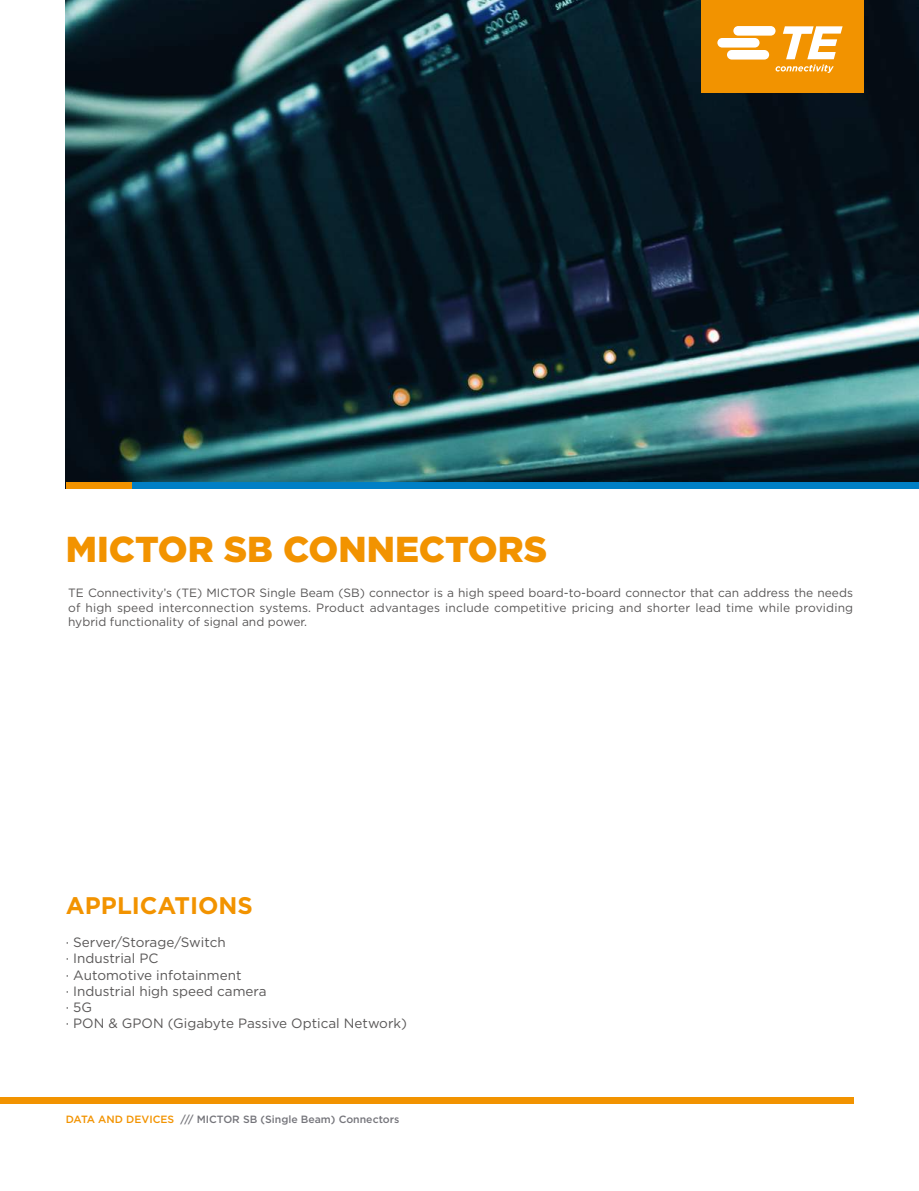
<style>
.page{position:relative;width:919px;height:1191px;background:#fff}
.page>*{position:absolute;margin:0;border:0;box-sizing:border-box;transform-origin:0 0}
.t1{font:900 36px "Gotham";color:#f29300}
.t2{font:700 24px "Gotham";color:#f29300}
.t3{font:13.5px/16.2px "Gotham";color:#595757}
.t4{font:12px/14.4px "Gotham";color:#595757;text-align:justify}
.t5{font:500 10.5px "Gotham";color:#75757b}
.s1{color:#f29300}
</style>
<div class="page">
<img style="left:66px;top:0;width:852px;height:483px">
<div style="left:0;top:1097px;width:853px;height:6px;background:#f29300"></div>
<div style="left:132px;top:483px;width:786px;height:6px;background:#007fc5"></div>
<div style="left:701px;top:0;width:162px;height:93px;background:#f29300"></div>
<svg style="left:717px;top:26px;width:125px;height:47px"></svg>
<div style="left:66px;top:483px;width:66px;height:6px;background:#f29300"></div>
<h1 class="t1" style="left:66px;top:529px;width:482px">MICTOR SB CONNECTORS</h1>
<p class="t4" style="left:68px;top:586px;width:786px">TE Connectivity’s (TE) MICTOR Single Beam (SB) connector is a high speed board-to-board connector that can address the needs of high speed interconnection systems. Product advantages include competitive pricing and shorter lead time while providing hybrid functionality of signal and power.</p>
<h2 class="t2" style="left:66px;top:894px;width:188px">APPLICATIONS</h2>
<p class="t3" style="left:66px;top:935px;width:342px">· Server/Storage/Switch<br>· Industrial PC<br>· Automotive infotainment<br>· Industrial high speed camera<br>· 5G<br>· PON &amp; GPON (Gigabyte Passive Optical Network)</p>
<p class="t5" style="left:66px;top:1115px;width:335px"><span class="s1">DATA AND DEVICES</span> /// MICTOR SB (Single Beam) Connectors</p>
</div>
